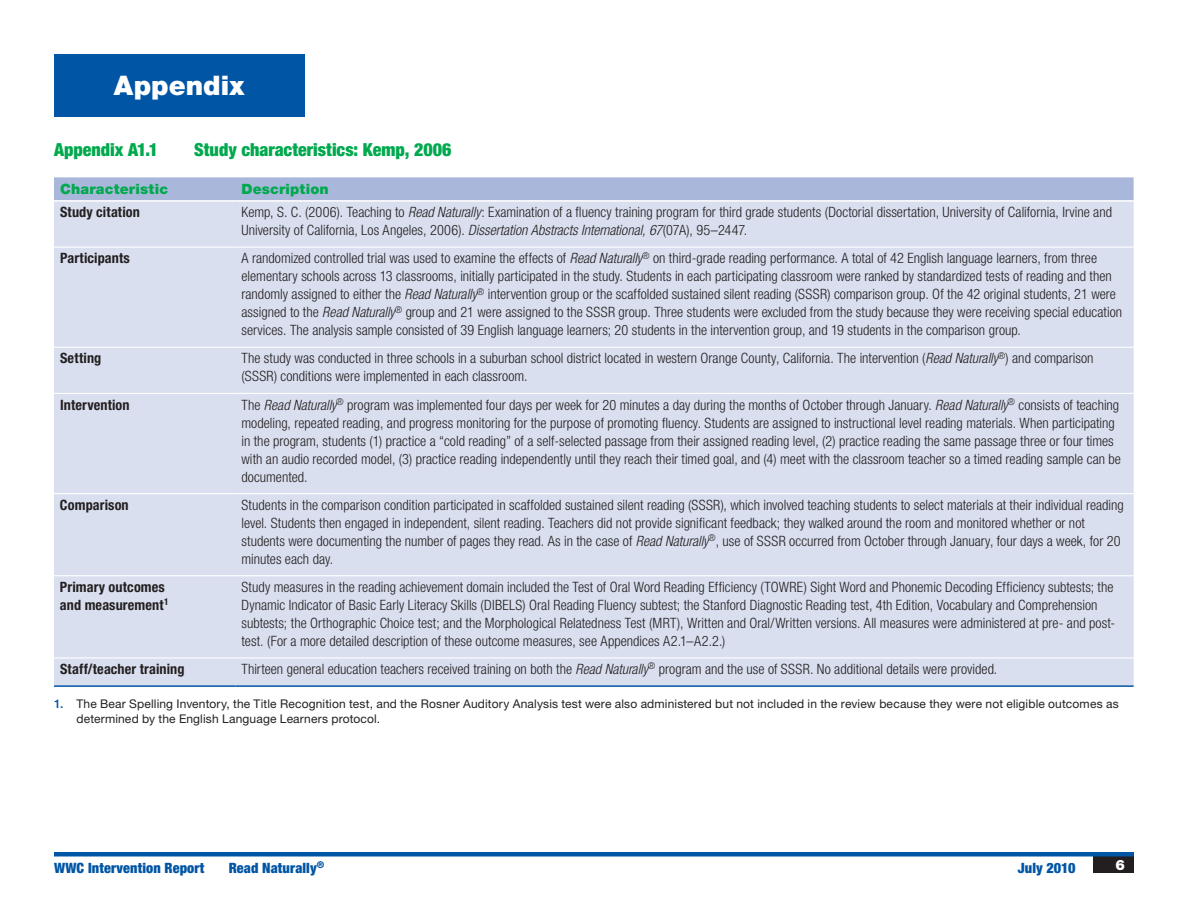
<style>
.page{position:relative;width:1188px;height:918px;background:#fff}
.page>*{position:absolute;margin:0;border:0;box-sizing:border-box;transform-origin:0 0}
.Appendix_blue_box{font:900 27px "Helvetica Neue LT Std";color:#fff}
.Appendix_title{font:900 condensed 18px "Helvetica Neue LT Std";color:#00a94e}
.Table_body_text{font:300 condensed 14.25px/18px "Helvetica Neue LT Std";color:#231f20}
.Table_sub_head{font:700 condensed 14.25px/18px "Helvetica Neue LT Std";letter-spacing:.01em;color:#231f20}
.Footer{font:900 condensed 14.25px "Helvetica Neue LT Std";letter-spacing:.01em;color:#0155a5}
.Table_col__head{font:900 14.25px "Helvetica Neue LT Std";letter-spacing:.01em;color:#00a94e}
.Footer-Month_Year{font:900 condensed 14.25px "Helvetica Neue LT Std";letter-spacing:.005em;color:#0155a5}
.Page{font:900 14.25px "Helvetica Neue LT Std";color:#fff}
.Footnote{font:12px/15px "Helvetica Neue LT Std";letter-spacing:.01em;color:#231f20}
.s1{font-style:italic}
.s2{font-weight:500;color:#0155a5}
</style>
<div class="page">
<div style="left:1094px;top:856px;width:40px;height:17px;background:#231f20"></div>
<hr style="left:54px;top:852px;width:1080px;height:4px;background:#0155a5">
<div style="left:54px;top:54px;width:250px;height:63px;background:#0155a5"></div>
<div style="left:54px;top:177px;width:1080px;height:23px;background:#a9b8da"></div>
<div style="left:54px;top:202px;width:1080px;height:483px;background:#d9dfef"></div>
<hr style="left:54px;top:247px;width:181px;height:1px;background:#fff">
<hr style="left:235px;top:247px;width:899px;height:1px;background:#fff">
<hr style="left:54px;top:347px;width:181px;height:1px;background:#fff">
<hr style="left:235px;top:347px;width:899px;height:1px;background:#fff">
<hr style="left:54px;top:393px;width:181px;height:1px;background:#fff">
<hr style="left:235px;top:393px;width:899px;height:1px;background:#fff">
<hr style="left:54px;top:493px;width:181px;height:1px;background:#fff">
<hr style="left:235px;top:493px;width:899px;height:1px;background:#fff">
<hr style="left:54px;top:575px;width:181px;height:1px;background:#fff">
<hr style="left:235px;top:575px;width:899px;height:1px;background:#fff">
<hr style="left:54px;top:657px;width:181px;height:2px;background:#fff">
<hr style="left:235px;top:657px;width:899px;height:2px;background:#fff">
<hr style="left:54px;top:685px;width:181px;height:2px;background:#0155a5">
<hr style="left:235px;top:685px;width:899px;height:2px;background:#0155a5">
<p class="Appendix_blue_box" style="left:114px;top:69px;width:132px">Appendix</p>
<p class="Appendix_title" style="left:54px;top:139px;width:106px">Appendix A1.1</p>
<p class="Appendix_title" style="left:194px;top:139px;width:259px">Study characteristics: Kemp, 2006</p>
<p class="Table_col__head" style="left:60px;top:180px;width:110px">Characteristic</p>
<p class="Table_col__head" style="left:241px;top:180px;width:89px">Description</p>
<p class="Table_sub_head" style="left:60px;top:203px;width:82px">Study citation</p>
<p class="Table_body_text" style="left:241px;top:203px;width:872px">Kemp, S. C. (2006). Teaching to <span class="s1">Read Naturally</span>: Examination of a fluency training program for third grade students (Doctorial dissertation, University of California, Irvine and<br>University of California, Los Angeles, 2006). <span class="s1">Dissertation Abstracts International, 67</span>(07A), 95–2447.</p>
<p class="Table_sub_head" style="left:60px;top:249px;width:71px">Participants</p>
<p class="Table_body_text" style="left:241px;top:249px;width:882px">A randomized controlled trial was used to examine the effects of <span class="s1">Read Naturally</span><sup>®</sup> on third-grade reading performance. A total of 42 English language learners, from three elementary schools across 13 classrooms, initially participated in the study. Students in each participating classroom were ranked by standardized tests of reading and then randomly assigned to either the <span class="s1">Read Naturally</span><sup>®</sup> intervention group or the scaffolded sustained silent reading (SSSR) comparison group. Of the 42 original students, 21 were assigned to the <span class="s1">Read Naturally</span><sup>®</sup> group and 21 were assigned to the SSSR group. Three students were excluded from the study because they were receiving special education services. The analysis sample consisted of 39 English language learners; 20 students in the intervention group, and 19 students in the comparison group.</p>
<p class="Table_sub_head" style="left:60px;top:349px;width:43px">Setting</p>
<p class="Table_body_text" style="left:241px;top:349px;width:854px">The study was conducted in three schools in a suburban school district located in western Orange County, California. The intervention (<span class="s1">Read Naturally</span><sup>®</sup>) and comparison (SSSR) conditions were implemented in each classroom.</p>
<p class="Table_sub_head" style="left:60px;top:395px;width:71px">Intervention</p>
<p class="Table_body_text" style="left:241px;top:395px;width:881px">The <span class="s1">Read Naturally</span><sup>®</sup> program was implemented four days per week for 20 minutes a day during the months of October through January. <span class="s1">Read Naturally</span><sup>®</sup> consists of teaching modeling, repeated reading, and progress monitoring for the purpose of promoting fluency. Students are assigned to instructional level reading materials. When participating in the program, students (1) practice a “cold reading” of a self-selected passage from their assigned reading level, (2) practice reading the same passage three or four times with an audio recorded model, (3) practice reading independently until they reach their timed goal, and (4) meet with the classroom teacher so a timed reading sample can be documented.</p>
<p class="Table_sub_head" style="left:60px;top:496px;width:70px">Comparison</p>
<p class="Table_body_text" style="left:241px;top:496px;width:884px">Students in the comparison condition participated in scaffolded sustained silent reading (SSSR), which involved teaching students to select materials at their individual reading level. Students then engaged in independent, silent reading. Teachers did not provide significant feedback; they walked around the room and monitored whether or not students were documenting the number of pages they read. As in the case of <span class="s1">Read Naturally</span><sup>®</sup>, use of SSSR occurred from October through January, four days a week, for 20 minutes each day.</p>
<p class="Table_sub_head" style="left:60px;top:578px;width:110px">Primary outcomes and measurement<sup>1</sup></p>
<p class="Table_body_text" style="left:241px;top:578px;width:875px">Study measures in the reading achievement domain included the Test of Oral Word Reading Efficiency (TOWRE) Sight Word and Phonemic Decoding Efficiency subtests; the Dynamic Indicator of Basic Early Literacy Skills (DIBELS) Oral Reading Fluency subtest; the Stanford Diagnostic Reading test, 4th Edition, Vocabulary and Comprehension subtests; the Orthographic Choice test; and the Morphological Relatedness Test (MRT), Written and Oral/Written versions. All measures were administered at pre- and post&shy;test. (For a more detailed description of these outcome measures, see Appendices A2.1–A2.2.)</p>
<p class="Table_sub_head" style="left:60px;top:660px;width:126px">Staff/teacher training</p>
<p class="Table_body_text" style="left:241px;top:660px;width:757px">Thirteen general education teachers received training on both the <span class="s1">Read Naturally</span><sup>®</sup> program and the use of SSSR. No additional details were provided.</p>
<p class="Footnote" style="left:76px;top:696px;width:1044px;text-indent:-22px"><span class="s2">1.</span> The Bear Spelling Inventory, the Title Recognition test, and the Rosner Auditory Analysis test were also administered but not included in the review because they were not eligible outcomes as determined by the English Language Learners protocol.</p>
<p class="Footer" style="left:54px;top:859px;width:152px">WWC Intervention Report</p>
<p class="Footer" style="left:229px;top:859px;width:97px">Read Naturally<sup>®</sup></p>
<p class="Footer-Month_Year" style="left:1018px;top:859px;width:59px">July 2010</p>
<p class="Page" style="left:1115px;top:856px;width:11px">6</p>
</div>
